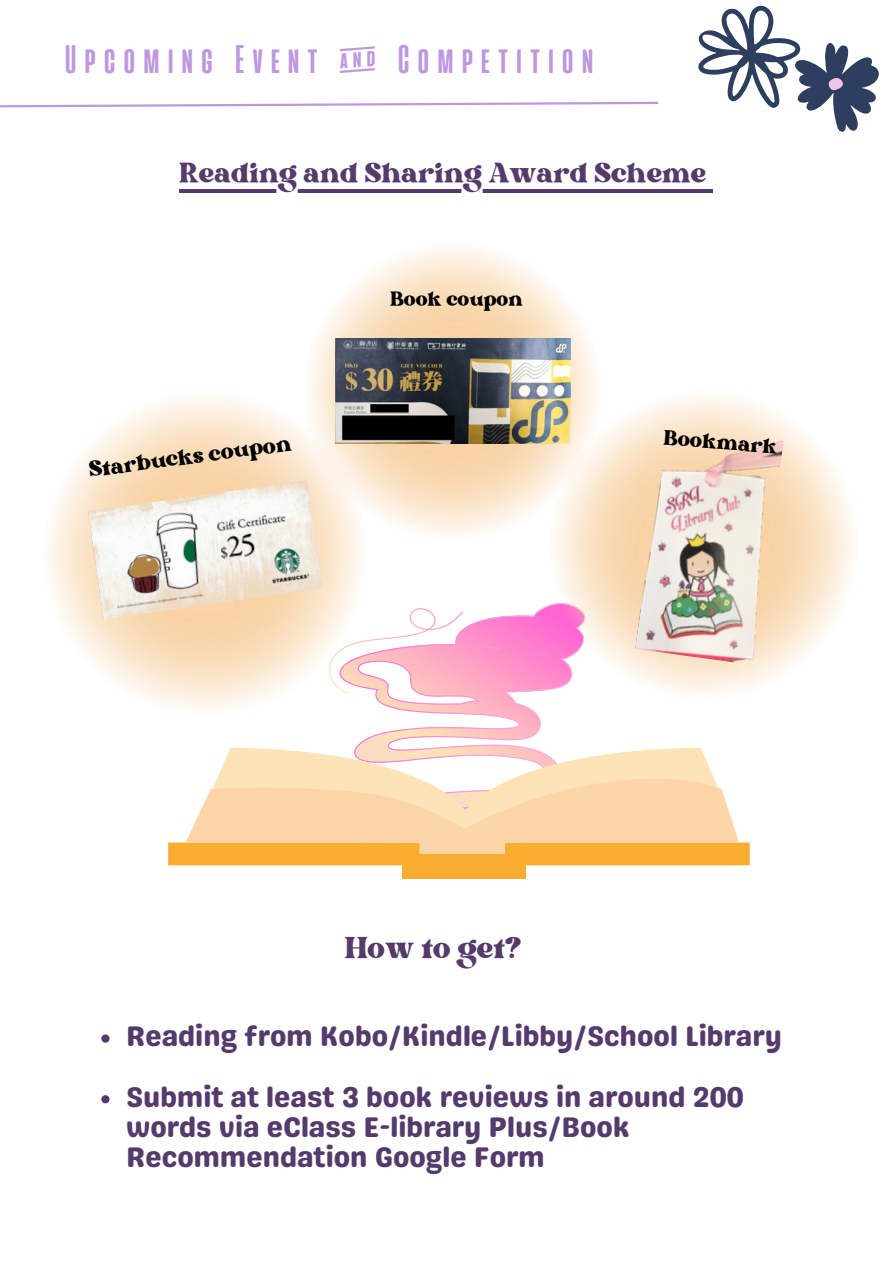
<style>
.page{position:relative;width:893px;height:1264px;background:#fff}
.page>*{position:absolute;margin:0;border:0;box-sizing:border-box;transform-origin:0 0}
.t1{font:41.55px "Bright";color:#553b6b}
.t2{font:700 39.9px "Alienscows";color:#be98de}
.t3{font:38.85px "Bright";color:#553b6b}
.t4{font:30.45px "Bright";color:#000}
.t5{font:28.95px "Bright";color:#000}
.t6{font:28.35px/30.3px "Genty Sans";color:#553b6b}
.t7{font:27.9px "Bright";color:#000}
</style>
<div class="page">
<svg style="left:698px;top:5px;width:181px;height:127px"></svg>
<svg style="left:0;top:101px;width:659px;height:7px"></svg>
<svg style="left:332px;top:602px;width:209px;height:145px"></svg>
<svg style="left:223px;top:747px;width:485px;height:17px"></svg>
<div style="left:168px;top:842px;width:581px;height:23px;background:#f9ad30"></div>
<div style="left:402px;top:854px;width:124px;height:25px;background:#f9ad30"></div>
<svg style="left:185px;top:764px;width:554px;height:90px;fill:#fcd6a8"></svg>
<img style="left:294px;top:247px;width:302px;height:303px">
<img style="left:540px;top:381px;width:314px;height:328px">
<img style="left:634px;top:425px;width:149px;height:240px">
<img style="left:335px;top:339px;width:235px;height:104px">
<img style="left:88px;top:480px;width:234px;height:139px">
<svg style="left:101px;top:1034px;width:8px;height:8px"></svg>
<svg style="left:101px;top:1095px;width:8px;height:8px"></svg>
<hr style="left:179px;top:189px;width:527px;height:3px;background:#553b6b">
<svg style="left:706px;top:189px;width:7px;height:3px"></svg>
<p class="t2" style="left:61px;top:36px;width:538px">Upcoming Event &amp; Competition</p>
<p class="t3" style="left:179px;top:156px;width:528px">Reading and Sharing Award Scheme</p>
<p class="t4" style="left:88px;top:457px;width:205px;rotate:-8deg">Starbucks coupon</p>
<p class="t7" style="left:390px;top:287px;width:134px">Book coupon</p>
<p class="t5" style="left:665px;top:425px;width:115px;rotate:5deg">Bookmark</p>
<p class="t1" style="left:345px;top:930px;width:178px">How to get?</p>
<p class="t6" style="left:126px;top:1021px;width:657px">Reading from Kobo/Kindle/Libby/School Library</p>
<p class="t6" style="left:126px;top:1081px;width:619px">Submit at least 3 book reviews in around 200 words via eClass E-library Plus/Book<br>Recommendation Google Form</p>
</div>
